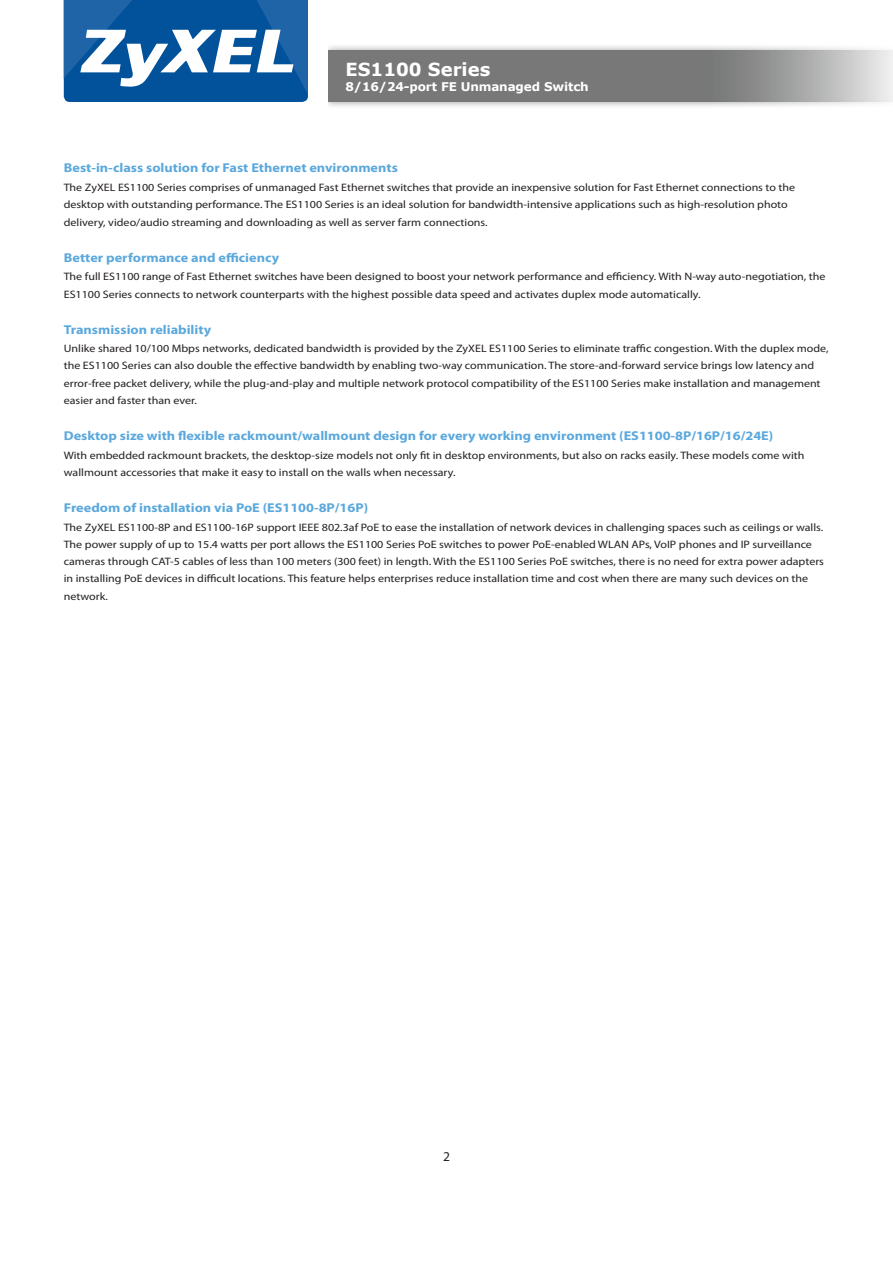
<style>
.page{position:relative;width:893px;height:1263px;background:#fff}
.page>*{position:absolute;margin:0;border:0;box-sizing:border-box;transform-origin:0 0}
.t1{font:700 18px "Verdana";color:#fff}
.t2{font:13.5px "Myriad Pro";color:#231f20}
.t3{font:700 12.9px "Myriad Pro";color:#5ba8dc;scale:1.11 1}
.t4{font:700 12px "Verdana";letter-spacing:-.01em;color:#fff}
.t5{font:10.8px/17.2px "Myriad Pro";color:#231f20;scale:1.11 1}
</style>
<div class="page">
<svg style="left:64px;top:0;width:244px;height:102px"></svg>
<div style="left:328px;top:43px;width:565px;height:67px;background:#231f20;opacity:.65"></div>
<svg style="left:328px;top:51px;width:565px;height:51px;background:#888889"></svg>
<h1 class="t1" style="left:345px;top:57px;width:146px">ES1100 Series</h1>
<p class="t4" style="left:345px;top:78px;width:245px">8/16/24-port FE Unmanaged Switch</p>
<p class="t3" style="left:64px;top:160px;width:302px">Best-in-class solution for Fast Ethernet environments</p>
<p class="t5" style="left:64px;top:179px;width:660px">The ZyXEL ES1100 Series comprises of unmanaged Fast Ethernet switches that provide an inexpensive solution for Fast Ethernet connections to the desktop with outstanding performance. The ES1100 Series is an ideal solution for bandwidth-intensive applications such as high-resolution photo delivery, video/audio streaming and downloading as well as server farm connections.</p>
<p class="t3" style="left:64px;top:249px;width:196px">Better performance and efficiency</p>
<p class="t5" style="left:64px;top:268px;width:688px">The full ES1100 range of Fast Ethernet switches have been designed to boost your network performance and efficiency. With N-way auto-negotiation, the<br>ES1100 Series connects to network counterparts with the highest possible data speed and activates duplex mode automatically.</p>
<p class="t3" style="left:64px;top:321px;width:134px">Transmission reliability</p>
<p class="t5" style="left:64px;top:340px;width:690px">Unlike shared 10/100 Mbps networks, dedicated bandwidth is provided by the ZyXEL ES1100 Series to eliminate traffic congestion. With the duplex mode, the ES1100 Series can also double the effective bandwidth by enabling two-way communication. The store-and-forward service brings low latency and error-free packet delivery, while the plug-and-play and multiple network protocol compatibility of the ES1100 Series make installation and management easier and faster than ever.</p>
<p class="t3" style="left:64px;top:427px;width:641px">Desktop size with flexible rackmount/wallmount design for every working environment (ES1100-8P/16P/16/24E)</p>
<p class="t5" style="left:64px;top:446px;width:669px">With embedded rackmount brackets, the desktop-size models not only fit in desktop environments, but also on racks easily. These models come with wallmount accessories that make it easy to install on the walls when necessary.</p>
<p class="t3" style="left:64px;top:499px;width:276px">Freedom of installation via PoE (ES1100-8P/16P)</p>
<p class="t5" style="left:64px;top:518px;width:686px">The ZyXEL ES1100-8P and ES1100-16P support IEEE 802.3af PoE to ease the installation of network devices in challenging spaces such as ceilings or walls.<br>The power supply of up to 15.4 watts per port allows the ES1100 Series PoE switches to power PoE-enabled WLAN APs, VoIP phones and IP surveillance cameras through CAT-5 cables of less than 100 meters (300 feet) in length. With the ES1100 Series PoE switches, there is no need for extra power adapters in installing PoE devices in difficult locations. This feature helps enterprises reduce installation time and cost when there are many such devices on the network.</p>
<p class="t2" style="left:443px;top:1148px;width:8px">2</p>
</div>
